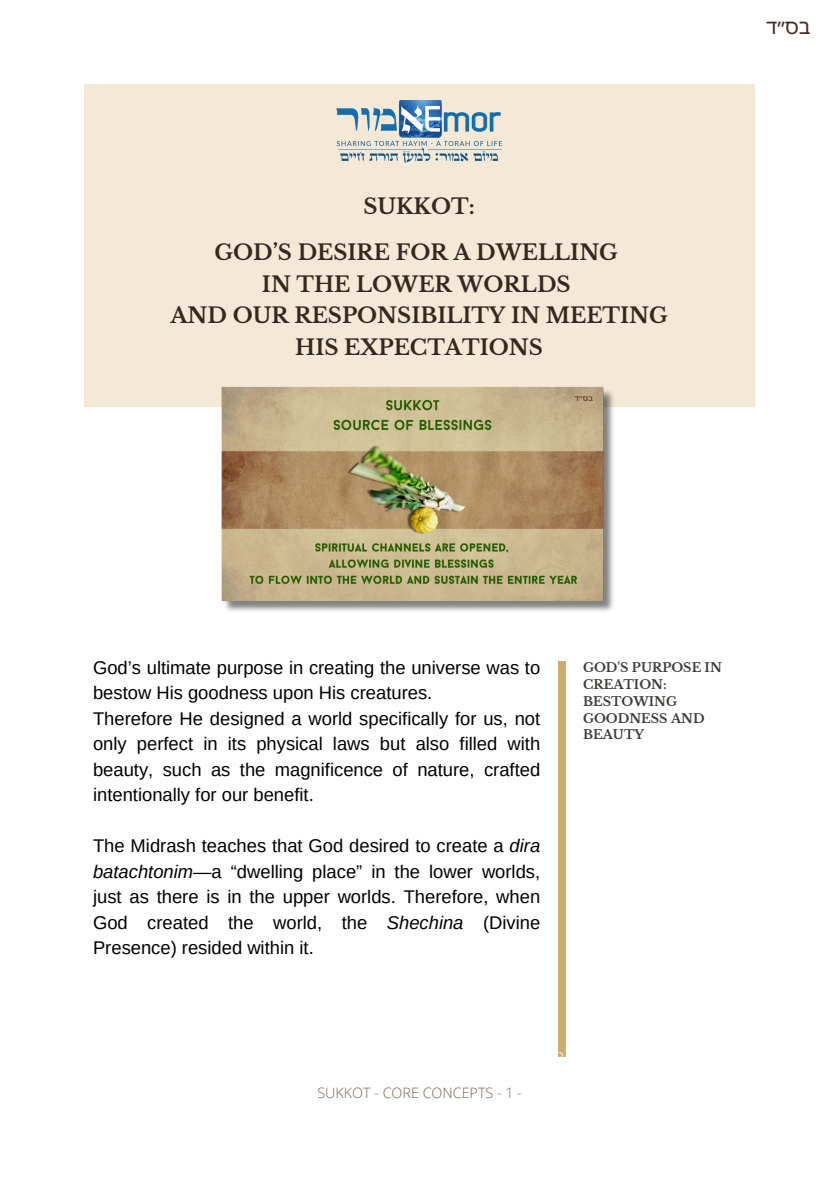
<style>
.page{position:relative;width:839px;height:1191px;background:#fff}
.page>*{position:absolute;margin:0;border:0;box-sizing:border-box;transform-origin:0 0}
.t1{font:700 21.2px/31.6px "Libre Baskerville";color:#332920;text-align:center}
.t2{font:20.8px "Noto Sans Hebrew";color:#432e21}
.t3{font:18.4px/25.6px "Arimo";color:#000}
.t4{font:300 14.4px "Open Sans";color:#726451}
.t5{font:700 12.6px/16.8px "Libre Baskerville";color:#3f3c39}
.s1{font-style:italic}
</style>
<div class="page">
<div style="left:84px;top:84px;width:670px;height:323px;background:#f4e8d7"></div>
<div style="left:558px;top:661px;width:7px;height:396px;background:#ceab71"></div>
<img style="left:336px;top:101px;width:166px;height:61px">
<img style="left:221px;top:386px;width:392px;height:226px">
<h5 class="t1" style="left:363px;top:191px;width:113px">SUKKOT:</h5>
<h1 class="t1" style="left:170px;top:237px;width:499px">GOD’S DESIRE FOR A DWELLING<br>IN THE LOWER WORLDS<br>AND OUR RESPONSIBILITY IN MEETING<br>HIS EXPECTATIONS</h1>
<h4 class="t2" style="left:766px;top:12px;width:45px">ס״ד ב</h4>
<h4 class="t3" style="left:93px;top:655px;width:448px">God’s ultimate purpose in creating the universe was to bestow His goodness upon His creatures.<br>Therefore He designed a world specifically for us, not only perfect in its physical laws but also filled with beauty, such as the magnificence of nature, crafted intentionally for our benefit.</h4>
<p class="t3" style="left:93px;top:833px;width:448px;text-align:justify">The Midrash teaches that God desired to create a <span class="s1">dira batachtonim</span>—a “dwelling place” in the lower worlds, just as there is in the upper worlds. Therefore, when God created the world, the <span class="s1">Shechina</span> (Divine Presence) resided within it.</p>
<h3 class="t5" style="left:583px;top:659px;width:140px">GOD'S PURPOSE IN<br>CREATION:<br>BESTOWING<br>GOODNESS AND<br>BEAUTY</h3>
<p class="t4" style="left:317px;top:1082px;width:206px">SUKKOT - CORE CONCEPTS - 1 -</p>
</div>
